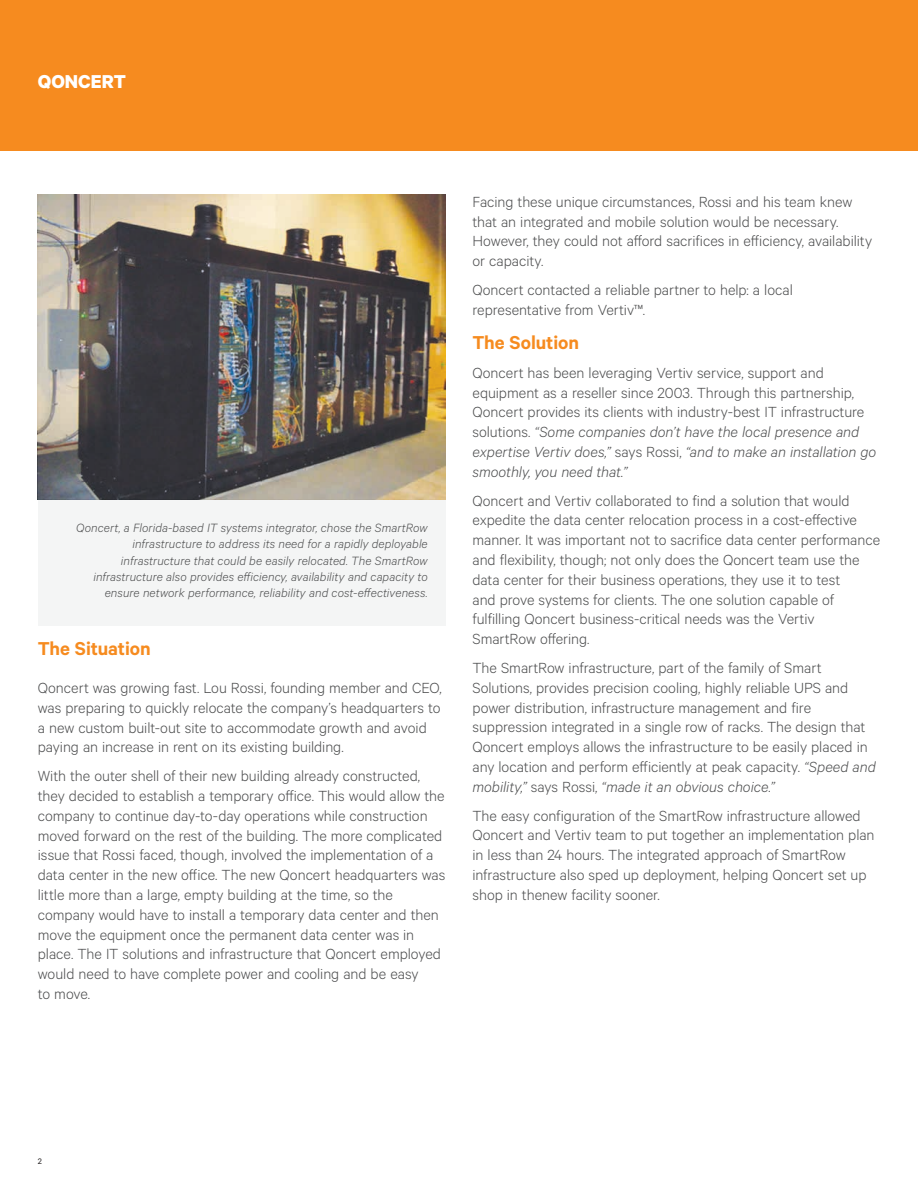
<style>
.page{position:relative;width:918px;height:1188px;background:#fff}
.page>*{position:absolute;margin:0;border:0;box-sizing:border-box;transform-origin:0 0}
.t1{font:600 21px "Calibre";letter-spacing:-.005em;color:#f68b1f}
.t2{font:700 21px "Calibre";color:#fff}
.t3{font:300 16.5px/19.8px "Calibre";color:#4b4c4d}
.t4{font:italic 300 13.5px/16.2px "Calibre";letter-spacing:.005em;color:#4b4c4d;text-align:right}
.t5{font:9px "Calibre";color:#231f20}
.s1{font-style:italic}
</style>
<div class="page">
<div style="left:0;top:0;width:918px;height:151px;background:#f68b1f"></div>
<img style="left:38px;top:194px;width:408px;height:306px">
<div style="left:38px;top:500px;width:408px;height:125px;background:#f4f5f5"></div>
<p class="t2" style="left:38px;top:69px;width:90px">QONCERT</p>
<p class="t4" style="left:76px;top:519px;width:353px">Qoncert, a Florida-based IT systems integrator, chose the SmartRow infrastructure to address its need for a rapidly deployable infrastructure that could be easily relocated. The SmartRow infrastructure also provides efficiency, availability and capacity to ensure network performance, reliability and cost-effectiveness.</p>
<p class="t1" style="left:38px;top:636px;width:114px">The Situation</p>
<p class="t3" style="left:38px;top:677px;width:406px">Qoncert was growing fast. Lou Rossi, founding member and CEO, was preparing to quickly relocate the company’s headquarters to a new custom built-out site to accommodate growth and avoid paying an increase in rent on its existing building.</p>
<p class="t3" style="left:38px;top:765px;width:409px">With the outer shell of their new building already constructed, they decided to establish a temporary office. This would allow the company to continue day-to-day operations while construction moved forward on the rest of the building. The more complicated issue that Rossi faced, though, involved the implementation of a data center in the new office. The new Qoncert headquarters was little more than a large, empty building at the time, so the company would have to install a temporary data center and then move the equipment once the permanent data center was in place. The IT solutions and infrastructure that Qoncert employed would need to have complete power and cooling and be easy<br>to move.</p>
<p class="t3" style="left:472px;top:191px;width:401px">Facing these unique circumstances, Rossi and his team knew that an integrated and mobile solution would be necessary.<br>However, they could not afford sacrifices in efficiency, availability or capacity.</p>
<p class="t3" style="left:472px;top:279px;width:322px">Qoncert contacted a reliable partner to help: a local representative from Vertiv™.</p>
<p class="t1" style="left:472px;top:330px;width:108px">The Solution</p>
<p class="t3" style="left:472px;top:362px;width:405px">Qoncert has been leveraging Vertiv service, support and equipment as a reseller since 2003. Through this partnership, Qoncert provides its clients with industry-best IT infrastructure solutions. <span class="s1">“Some companies don’t have the local presence and expertise Vertiv does,”</span> says Rossi, <span class="s1">“and to make an installation go smoothly, you need that.”</span></p>
<p class="t3" style="left:472px;top:490px;width:409px">Qoncert and Vertiv collaborated to find a solution that would expedite the data center relocation process in a cost-effective manner. It was important not to sacrifice data center performance and flexibility, though; not only does the Qoncert team use the data center for their business operations, they use it to test<br>and prove systems for clients. The one solution capable of fulfilling Qoncert business-critical needs was the Vertiv SmartRow offering.</p>
<p class="t3" style="left:472px;top:657px;width:405px">The SmartRow infrastructure, part of the family of Smart Solutions, provides precision cooling, highly reliable UPS and power distribution, infrastructure management and fire suppression integrated in a single row of racks. The design that Qoncert employs allows the infrastructure to be easily placed in any location and perform efficiently at peak capacity. <span class="s1">“Speed and mobility,”</span> says Rossi, <span class="s1">“made it an obvious choice.”</span></p>
<p class="t3" style="left:472px;top:805px;width:404px">The easy configuration of the SmartRow infrastructure allowed Qoncert and Vertiv team to put together an implementation plan in less than 24 hours. The integrated approach of SmartRow infrastructure also sped up deployment, helping Qoncert set up shop in thenew facility sooner.</p>
<p class="t5" style="left:38px;top:1156px;width:6px">2</p>
</div>
